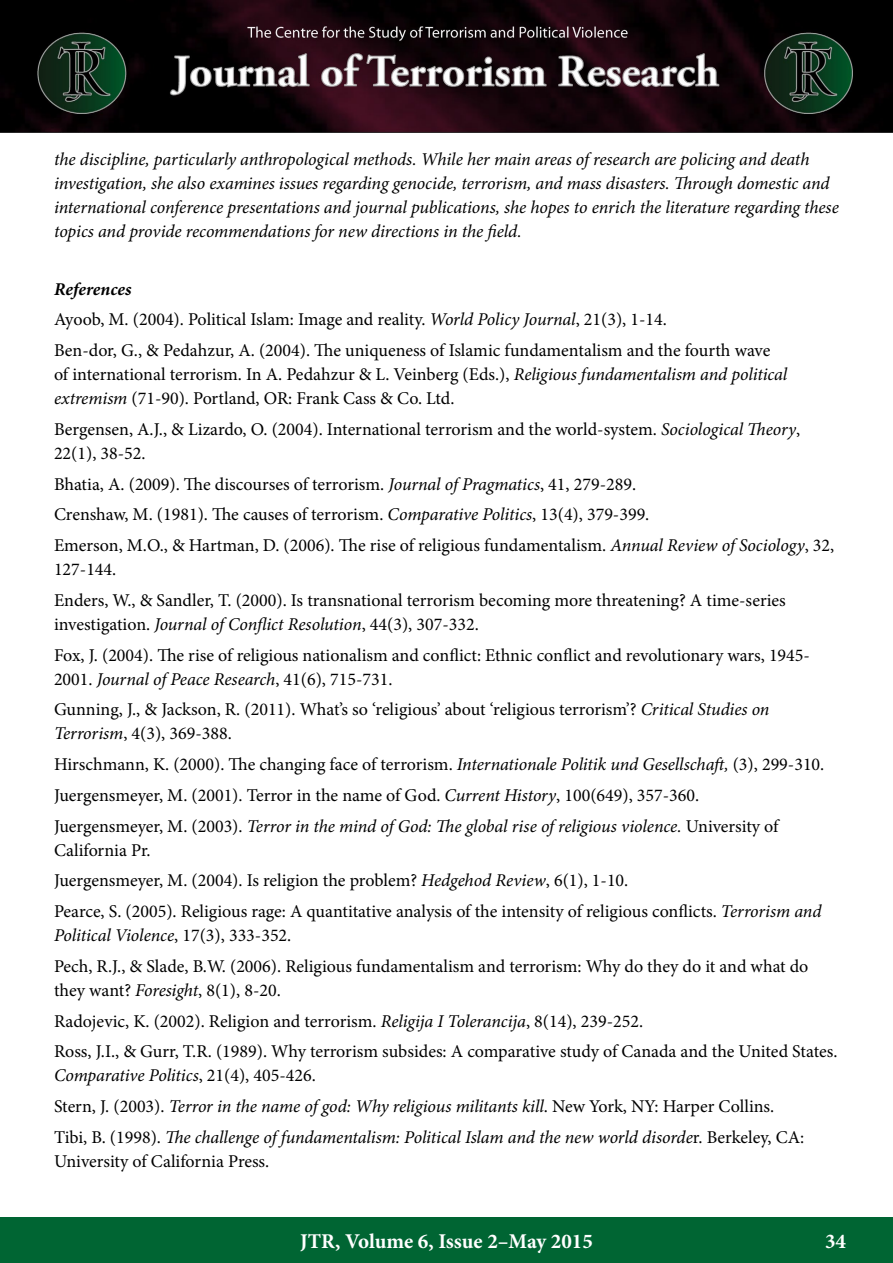
<style>
.page{position:relative;width:893px;height:1263px;background:#fff}
.page>*{position:absolute;margin:0;border:0;box-sizing:border-box;transform-origin:0 0}
.t1{font:700 21px "Minion Pro";color:#fff}
.t2{font:18px/30.8px "Minion Pro";color:#000}
.t3{font:italic 18px/24px "Minion Pro";letter-spacing:-.01em;color:#000}
.s1{font-weight:700;font-style:italic}
.s2{font-style:italic}
.s3{font-style:normal}
</style>
<div class="page">
<div style="left:0;top:1217px;width:893px;height:46px;background:#006533"></div>
<img style="left:0;top:0;width:893px;height:133px">
<p class="t3" style="left:54px;top:147px;width:786px">the discipline, particularly anthropological methods. While her main areas of research are policing and death investigation, she also examines issues regarding genocide, terrorism, and mass disasters. Through domestic and international conference presentations and journal publications, she hopes to enrich the literature regarding these topics and provide recommendations for new directions in the field.</p>
<p class="t2" style="left:54px;top:274px;width:718px"><span class="s1">References<br></span>Ayoob, M. (2004). Political Islam: Image and reality. <span class="s2">World Policy Journal</span>, 21(3), 1-14.<br>Ben-dor, G., &amp; Pedahzur, A. (2004). The uniqueness of Islamic fundamentalism and the fourth wave</p>
<p class="t2" style="left:54px;top:363px;width:735px;line-height:24px">of international terrorism. In A. Pedahzur &amp; L. Veinberg (Eds.), <span class="s2">Religious fundamentalism and political extremism</span> (71-90). Portland, OR: Frank Cass &amp; Co. Ltd.</p>
<p class="t2" style="left:54px;top:417px;width:748px;line-height:24px">Bergensen, A.J., &amp; Lizardo, O. (2004). International terrorism and the world-system. <span class="s2">Sociological Theory</span>,<br>22(1), 38-52.</p>
<p class="t2" style="left:54px;top:469px;width:782px">Bhatia, A. (2009). The discourses of terrorism. <span class="s2">Journal of Pragmatics</span>, 41, 279-289.<br>Crenshaw, M. (1981). The causes of terrorism. <span class="s2">Comparative Politics</span>, 13(4), 379-399.<br>Emerson, M.O., &amp; Hartman, D. (2006). The rise of religious fundamentalism. <span class="s2">Annual Review of Sociology</span>, 32,</p>
<p class="t2" style="left:54px;top:554px;width:733px">127-144.<br>Enders, W., &amp; Sandler, T. (2000). Is transnational terrorism becoming more threatening? A time-series</p>
<p class="t2" style="left:54px;top:609px;width:757px">investigation. <span class="s2">Journal of Conflict Resolution</span>, 44(3), 307-332.<br>Fox, J. (2004). The rise of religious nationalism and conflict: Ethnic conflict and revolutionary wars, 1945-</p>
<p class="t2" style="left:54px;top:664px;width:717px">2001. <span class="s2">Journal of Peace Research</span>, 41(6), 715-731.<br>Gunning, J., &amp; Jackson, R. (2011). What’s so ‘religious’ about ‘religious terrorism’? <span class="s2">Critical Studies on</span></p>
<p class="t2" style="left:54px;top:718px;width:772px"><span class="s2">Terrorism</span>, 4(3), 369-388.<br>Hirschmann, K. (2000). The changing face of terrorism. <span class="s2">Internationale Politik und Gesellschaft,</span> (3), 299-310.<br>Juergensmeyer, M. (2001). Terror in the name of God. <span class="s2">Current History</span>, 100(649), 357-360.<br>Juergensmeyer, M. (2003). <span class="s2">Terror in the mind of God: The global rise of religious violence.</span> University of</p>
<p class="t2" style="left:54px;top:835px;width:769px">California Pr.<br>Juergensmeyer, M. (2004). Is religion the problem? <span class="s2">Hedgehod Review</span>, 6(1), 1-10.<br>Pearce, S. (2005). Religious rage: A quantitative analysis of the intensity of religious conflicts. <span class="s2">Terrorism and</span></p>
<p class="t2" style="left:54px;top:920px;width:756px"><span class="s2">Political Violence</span>, 17(3), 333-352.<br>Pech, R.J., &amp; Slade, B.W. (2006). Religious fundamentalism and terrorism: Why do they do it and what do</p>
<p class="t2" style="left:54px;top:975px;width:785px">they want? <span class="s2">Foresight</span>, 8(1), 8-20.<br>Radojevic, K. (2002). Religion and terrorism. <span class="s2">Religija I Tolerancija</span>, 8(14), 239-252.<br>Ross, J.I., &amp; Gurr, T.R. (1989). Why terrorism subsides: A comparative study of Canada and the United States.</p>
<p class="t3" style="left:54px;top:1060px;width:752px;line-height:30.8px">Comparative Politics<span class="s3">, 21(4), 405-426.<br>Stern, J. (2003).</span> Terror in the name of god: Why religious militants kill<span class="s3">. New York, NY: Harper Collins.<br>Tibi, B. (1998).</span> The challenge of fundamentalism: Political Islam and the new world disorde<span class="s3">r. Berkeley, CA:</span></p>
<p class="t2" style="left:54px;top:1146px;width:217px">University of California Press.</p>
<p class="t1" style="left:300px;top:1226px;width:294px">JTR, Volume 6, Issue 2–May 2015</p>
<p class="t1" style="left:825px;top:1226px;width:22px">34</p>
</div>
